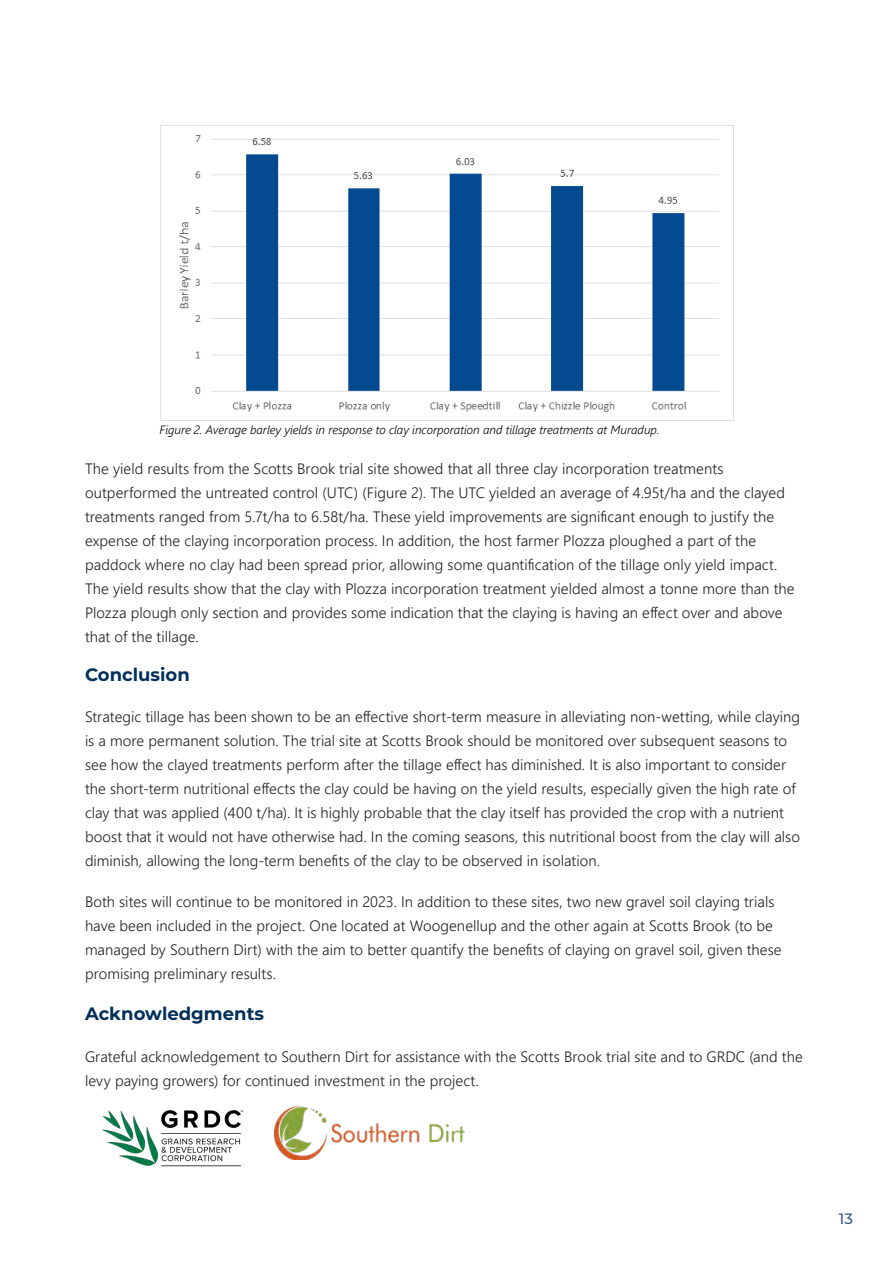
<style>
.page{position:relative;width:893px;height:1263px;background:#fff}
.page>*{position:absolute;margin:0;border:0;box-sizing:border-box;transform-origin:0 0}
.t1{font:700 18px "Montserrat";color:#002f59}
.t2{font:300 15px/24px "Segoe UI";letter-spacing:.005em;color:#231f20}
.t3{font:500 15px "Montserrat";color:#355b8e}
.t4{font:italic 300 12px "Segoe UI";color:#000}
</style>
<div class="page">
<img style="left:160px;top:125px;width:573px;height:295px">
<img style="left:274px;top:1107px;width:191px;height:53px">
<img style="left:102px;top:1110px;width:142px;height:57px">
<p class="t4" style="left:160px;top:418px;width:501px">Figure 2. Average barley yields in response to clay incorporation and tillage treatments at Muradup.</p>
<p class="t2" style="left:85px;top:455px;width:711px">The yield results from the Scotts Brook trial site showed that all three clay incorporation treatments outperformed the untreated control (UTC) (Figure 2). The UTC yielded an average of 4.95t/ha and the clayed treatments ranged from 5.7t/ha to 6.58t/ha. These yield improvements are significant enough to justify the expense of the claying incorporation process. In addition, the host farmer Plozza ploughed a part of the paddock where no clay had been spread prior, allowing some quantification of the tillage only yield impact.<br>The yield results show that the clay with Plozza incorporation treatment yielded almost a tonne more than the Plozza plough only section and provides some indication that the claying is having an effect over and above that of the tillage.</p>
<p class="t1" style="left:85px;top:662px;width:106px">Conclusion</p>
<p class="t2" style="left:85px;top:704px;width:717px">Strategic tillage has been shown to be an effective short-term measure in alleviating non-wetting, while claying is a more permanent solution. The trial site at Scotts Brook should be monitored over subsequent seasons to see how the clayed treatments perform after the tillage effect has diminished. It is also important to consider the short-term nutritional effects the clay could be having on the yield results, especially given the high rate of clay that was applied (400 t/ha). It is highly probable that the clay itself has provided the crop with a nutrient boost that it would not have otherwise had. In the coming seasons, this nutritional boost from the clay will also diminish, allowing the long-term benefits of the clay to be observed in isolation.</p>
<p class="t2" style="left:85px;top:889px;width:698px">Both sites will continue to be monitored in 2023. In addition to these sites, two new gravel soil claying trials have been included in the project. One located at Woogenellup and the other again at Scotts Brook (to be managed by Southern Dirt) with the aim to better quantify the benefits of claying on gravel soil, given these promising preliminary results.</p>
<p class="t1" style="left:85px;top:1001px;width:181px">Acknowledgments</p>
<p class="t2" style="left:85px;top:1043px;width:719px">Grateful acknowledgement to Southern Dirt for assistance with the Scotts Brook trial site and to GRDC (and the levy paying growers) for continued investment in the project.</p>
<p class="t3" style="left:839px;top:1208px;width:16px">13</p>
</div>
